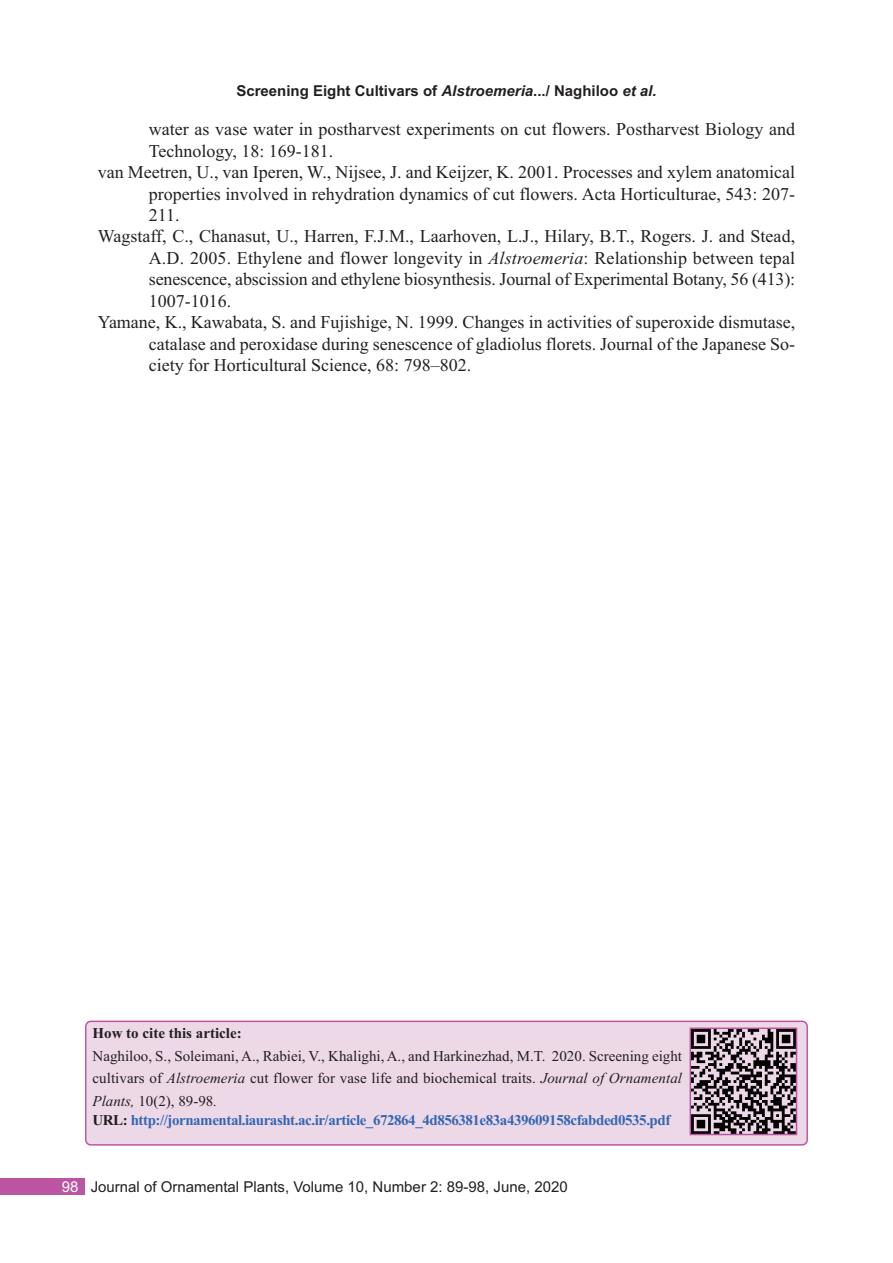
<style>
.page{position:relative;width:893px;height:1263px;background:#fff}
.page>*{position:absolute;margin:0;border:0;box-sizing:border-box;transform-origin:0 0}
.t1{font:18px "Times New Roman";color:#231f20}
.t2{font:15px/22.5px "Times New Roman";letter-spacing:.005em;color:#231f20;text-align:justify}
.t3{font:700 15px "Times New Roman";letter-spacing:-.03em;color:#3568b2}
.t4{font:15px "Arial";color:#231f20}
.t5{font:700 15px "Arial";color:#231f20}
.t6{font:700 15px "Times New Roman";color:#231f20}
.s1{font-style:italic}
.s2{color:#231f20}
.s3{color:#fff}
</style>
<div class="page">
<div style="left:1px;top:1178px;width:84px;height:16px;background:#bc55a1"></div>
<div style="left:85px;top:1020px;width:723px;height:125px;background:#edd8e8"></div>
<img style="left:693px;top:1030px;width:101px;height:102px">
<div style="left:690px;top:1027px;width:107px;height:108px;border:2px solid #bc55a1"></div>
<p class="t5" style="left:236px;top:82px;width:422px">Screening Eight Cultivars of <span class="s1">Alstroemeria</span>.../ Naghiloo <span class="s1">et al.</span></p>
<p class="t1" style="left:149px;top:118px;width:648px">water as vase water in postharvest experiments on cut flowers. Postharvest Biology and</p>
<p class="t1" style="left:149px;top:140px;width:186px">Technology, 18: 169-181.</p>
<p class="t1" style="left:98px;top:161px;width:699px">van Meetren, U., van Iperen, W., Nijsee, J. and Keijzer, K. 2001. Processes and xylem anatomical</p>
<p class="t1" style="left:149px;top:183px;width:648px">properties involved in rehydration dynamics of cut flowers. Acta Horticulturae, 543: 207-</p>
<p class="t1" style="left:149px;top:204px;width:32px">211.</p>
<p class="t1" style="left:98px;top:226px;width:699px">Wagstaff, C., Chanasut, U., Harren, F.J.M., Laarhoven, L.J., Hilary, B.T., Rogers. J. and Stead,</p>
<p class="t1" style="left:149px;top:247px;width:648px">A.D. 2005. Ethylene and flower longevity in <span class="s1">Alstroemeria</span>: Relationship between tepal</p>
<p class="t1" style="left:149px;top:269px;width:648px">senescence, abscission and ethylene biosynthesis. Journal of Experimental Botany, 56 (413):</p>
<p class="t1" style="left:149px;top:290px;width:84px">1007-1016.</p>
<p class="t1" style="left:98px;top:312px;width:699px">Yamane, K., Kawabata, S. and Fujishige, N. 1999. Changes in activities of superoxide dismutase,</p>
<p class="t1" style="left:149px;top:333px;width:648px">catalase and peroxidase during senescence of gladiolus florets. Journal of the Japanese So-</p>
<p class="t1" style="left:149px;top:354px;width:324px">ciety for Horticultural Science, 68: 798–802.</p>
<p class="t6" style="left:93px;top:1024px;width:151px">How to cite this article:</p>
<p class="t2" style="left:93px;top:1044px;width:591px">Naghiloo, S., Soleimani, A., Rabiei, V., Khalighi, A., and Harkinezhad, M.T. 2020. Screening eight cultivars of <span class="s1">Alstroemeria</span> cut flower for vase life and biochemical traits. <span class="s1">Journal of Ornamental Plants,</span> 10(2), 89-98<span class="s1">.</span></p>
<p class="t3" style="left:93px;top:1111px;width:579px"><span class="s2">URL:</span> http://jornamental.iaurasht.ac.ir/article_672864_4d856381e83a439609158cfabded0535.pdf</p>
<p class="t4" style="left:62px;top:1178px;width:507px"><span class="s3">98</span> Journal of Ornamental Plants, Volume 10, Number 2: 89-98, June, 2020</p>
</div>
